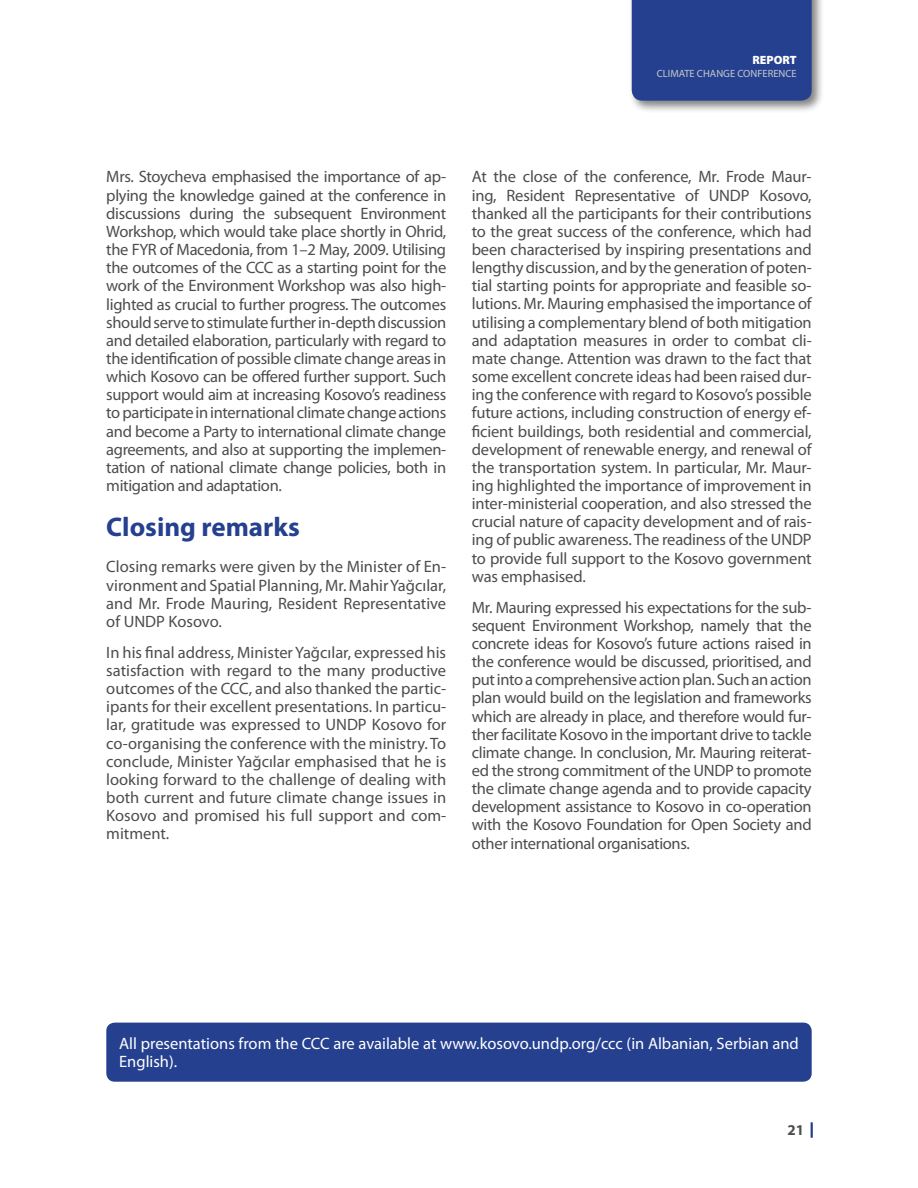
<style>
.page{position:relative;width:918px;height:1188px;background:#fff}
.page>*{position:absolute;margin:0;border:0;box-sizing:border-box;transform-origin:0 0}
.t1{font:700 27px "Myriad Pro";color:#25408f}
.t2{font:16.5px/18.1px "Myriad Pro";letter-spacing:-.01em;color:#4d4d4f;text-align:justify}
.t3{font:16.5px/18.1px "Myriad Pro";color:#fff}
.t4{font:700 15px "Myriad Pro";color:#4d4d4f}
.t5{font:900 12px "Myriad Pro";color:#fff}
.t6{font:10.5px "Myriad Pro";color:#c6c8ca}
</style>
<div class="page">
<div style="left:628px;top:0;width:203px;height:120px;background:#000;opacity:.5"></div>
<div style="left:632px;top:0;width:180px;height:101px;background:#25408f"></div>
<svg style="left:811px;top:1122px;width:2px;height:16px"></svg>
<div style="left:106px;top:1023px;width:706px;height:59px;background:#25408f;border-radius:9px"></div>
<p class="t5" style="left:752px;top:53px;width:46px">REPORT</p>
<p class="t6" style="left:657px;top:67px;width:141px">CLIMATE CHANGE CONFERENCE</p>
<p class="t2" style="left:106px;top:168px;width:341px">Mrs. Stoycheva emphasised the importance of ap&shy;plying the knowledge gained at the conference in discussions during the subsequent Environment Workshop, which would take place shortly in Ohrid, the FYR of Macedonia, from 1–2 May, 2009. Utilising the outcomes of the CCC as a starting point for the work of the Environment Workshop was also high&shy;lighted as crucial to further progress. The outcomes should serve to stimulate further in-depth discussion and detailed elaboration, particularly with regard to the identification of possible climate change areas in which Kosovo can be offered further support. Such support would aim at increasing Kosovo’s readiness to participate in international climate change actions and become a Party to international climate change agreements, and also at supporting the implemen&shy;tation of national climate change policies, both in mitigation and adaptation.</p>
<h1 class="t1" style="left:106px;top:509px;width:195px">Closing remarks</h1>
<p class="t2" style="left:106px;top:558px;width:341px">Closing remarks were given by the Minister of En&shy;vironment and Spatial Planning, Mr. Mahir Yağcılar, and Mr. Frode Mauring, Resident Representative of UNDP Kosovo.</p>
<p class="t2" style="left:106px;top:643px;width:341px">In his final address, Minister Yağcılar, expressed his satisfaction with regard to the many productive outcomes of the CCC, and also thanked the partic&shy;ipants for their excellent presentations. In particu&shy;lar, gratitude was expressed to UNDP Kosovo for co-organising the conference with the ministry. To conclude, Minister Yağcılar emphasised that he is looking forward to the challenge of dealing with both current and future climate change issues in Kosovo and promised his full support and com&shy;mitment.</p>
<p class="t2" style="left:472px;top:168px;width:341px">At the close of the conference, Mr. Frode Maur&shy;ing, Resident Representative of UNDP Kosovo, thanked all the participants for their contributions to the great success of the conference, which had been characterised by inspiring presentations and lengthy discussion, and by the generation of poten&shy;tial starting points for appropriate and feasible so&shy;lutions. Mr. Mauring emphasised the importance of utilising a complementary blend of both mitigation and adaptation measures in order to combat cli&shy;mate change. Attention was drawn to the fact that some excellent concrete ideas had been raised dur&shy;ing the conference with regard to Kosovo’s possible future actions, including construction of energy ef&shy;ficient buildings, both residential and commercial, development of renewable energy, and renewal of the transportation system. In particular, Mr. Maur&shy;ing highlighted the importance of improvement in inter-ministerial cooperation, and also stressed the crucial nature of capacity development and of rais&shy;ing of public awareness. The readiness of the UNDP to provide full support to the Kosovo government was emphasised.</p>
<p class="t2" style="left:472px;top:598px;width:341px">Mr. Mauring expressed his expectations for the sub&shy;sequent Environment Workshop, namely that the concrete ideas for Kosovo’s future actions raised in the conference would be discussed, prioritised, and put into a comprehensive action plan. Such an action plan would build on the legislation and frameworks which are already in place, and therefore would fur&shy;ther facilitate Kosovo in the important drive to tackle climate change. In conclusion, Mr. Mauring reiterat&shy;ed the strong commitment of the UNDP to promote the climate change agenda and to provide capacity development assistance to Kosovo in co-operation with the Kosovo Foundation for Open Society and other international organisations.</p>
<p class="t3" style="left:119px;top:1034px;width:681px">All presentations from the CCC are available at www.kosovo.undp.org/ccc (in Albanian, Serbian and<br>English).</p>
<p class="t4" style="left:788px;top:1121px;width:18px">21</p>
</div>
